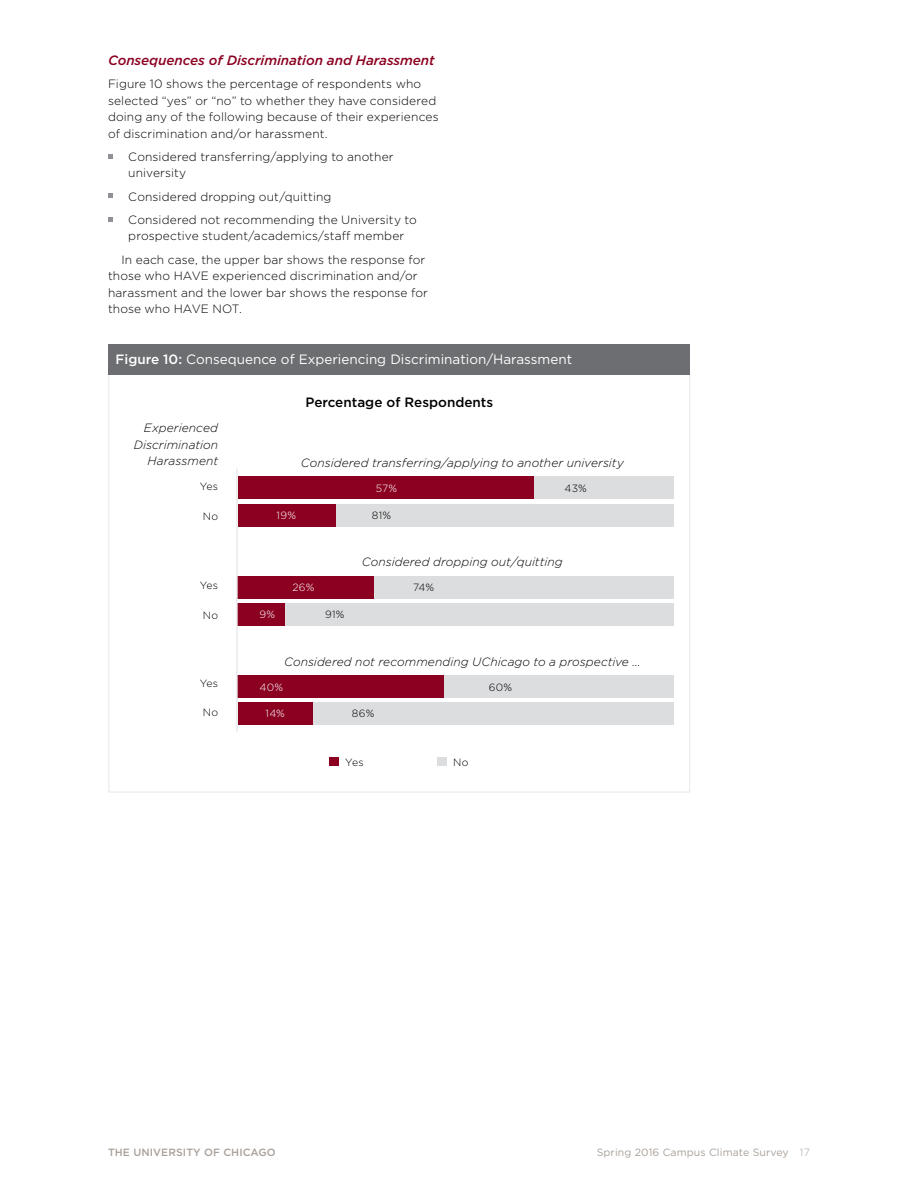
<style>
.page{position:relative;width:918px;height:1188px;background:#fff}
.page>*{position:absolute;margin:0;border:0;box-sizing:border-box;transform-origin:0 0}
.t1{font:13.5px "Gotham";color:#fff}
.t2{font:italic 500 13.5px "Gotham";letter-spacing:-.005em;color:#8b0021}
.t3{font:500 13.5px "Gotham";color:#000}
.t4{font:300 12px/16.5px "Gotham";letter-spacing:.01em;color:#000}
.t5{font:italic 300 12px/16.5px "Gotham";letter-spacing:.005em;color:#000;text-align:right}
.t6{font:300 10.5px "Gotham";letter-spacing:.02em;color:#000}
.t7{font:10.5px "Gotham";letter-spacing:.01em;color:#a8a099}
.t8{font:500 10.5px "Gotham";letter-spacing:.01em;color:#a8a099}
.t9{font:300 10.5px "Gotham";letter-spacing:.02em;color:#fff}
.s1{font-weight:500}
.s2{font-weight:300}
</style>
<div class="page">
<svg style="left:108px;top:154px;width:4px;height:4px"></svg>
<svg style="left:108px;top:194px;width:4px;height:4px"></svg>
<svg style="left:108px;top:217px;width:4px;height:4px"></svg>
<div style="left:330px;top:758px;width:9px;height:8px;background:#8b0021"></div>
<div style="left:438px;top:758px;width:9px;height:8px;background:#dcddde"></div>
<div style="left:109px;top:344px;width:581px;height:30px;background:#6d6e71"></div>
<div style="left:534px;top:476px;width:140px;height:23px;background:#dcddde"></div>
<div style="left:238px;top:476px;width:296px;height:23px;background:#8b0021"></div>
<div style="left:335px;top:504px;width:339px;height:23px;background:#dcddde"></div>
<div style="left:238px;top:504px;width:97px;height:23px;background:#8b0021"></div>
<div style="left:374px;top:576px;width:300px;height:22px;background:#dcddde"></div>
<div style="left:238px;top:576px;width:136px;height:22px;background:#8b0021"></div>
<div style="left:285px;top:603px;width:389px;height:22px;background:#dcddde"></div>
<div style="left:238px;top:603px;width:47px;height:22px;background:#8b0021"></div>
<div style="left:444px;top:675px;width:230px;height:23px;background:#dcddde"></div>
<div style="left:238px;top:675px;width:206px;height:23px;background:#8b0021"></div>
<div style="left:313px;top:702px;width:361px;height:23px;background:#dcddde"></div>
<div style="left:238px;top:702px;width:75px;height:23px;background:#8b0021"></div>
<hr style="left:236px;top:469px;width:2px;height:263px;background:#e9e9ea">
<p class="t2" style="left:108px;top:51px;width:328px">Consequences of Discrimination and Harassment</p>
<p class="t4" style="left:108px;top:75px;width:332px">Figure 10 shows the percentage of respondents who selected “yes” or “no” to whether they have considered doing any of the following because of their experiences of discrimination and/or harassment.</p>
<p class="t4" style="left:128px;top:148px;width:267px">Considered transferring/applying to another university</p>
<p class="t4" style="left:128px;top:184px;width:290px;line-height:23.2px">Considered dropping out/quitting<br>Considered not recommending the University to</p>
<p class="t4" style="left:122px;top:224px;width:305px;line-height:23.2px;text-indent:7px">prospective student/academics/staff member<br>In each case, the upper bar shows the response for</p>
<p class="t4" style="left:108px;top:267px;width:322px">those who HAVE experienced discrimination and/or harassment and the lower bar shows the response for those who HAVE NOT.</p>
<p class="t1" style="left:116px;top:351px;width:458px"><span class="s1">Figure 10:</span> Consequence of Experiencing Discrimination/Harassment</p>
<p class="t3" style="left:305px;top:394px;width:189px">Percentage of Respondents</p>
<p class="t5" style="left:134px;top:419px;width:86px">Experienced<br>Discrimination<br>Harassment</p>
<p class="t5" style="left:301px;top:454px;width:324px">Considered transferring/applying to another university</p>
<p class="t6" style="left:200px;top:480px;width:20px">Yes</p>
<p class="t6" style="left:203px;top:509px;width:17px">No</p>
<p class="t9" style="left:376px;top:482px;width:23px">57%</p>
<p class="t6" style="left:565px;top:482px;width:24px">43%</p>
<p class="t9" style="left:277px;top:509px;width:21px">19%</p>
<p class="t6" style="left:372px;top:509px;width:21px">81%</p>
<p class="t5" style="left:362px;top:553px;width:203px">Considered dropping out/quitting</p>
<p class="t6" style="left:200px;top:579px;width:20px">Yes</p>
<p class="t6" style="left:203px;top:609px;width:17px">No</p>
<p class="t9" style="left:293px;top:581px;width:23px">26%</p>
<p class="t6" style="left:413px;top:581px;width:23px">74%</p>
<p class="t9" style="left:260px;top:608px;width:17px">9%</p>
<p class="t6" style="left:325px;top:608px;width:21px">91%</p>
<p class="t5" style="left:284px;top:653px;width:358px">Considered not recommending UChicago to a prospective …</p>
<p class="t6" style="left:200px;top:676px;width:20px">Yes</p>
<p class="t6" style="left:203px;top:706px;width:17px">No</p>
<p class="t9" style="left:259px;top:680px;width:25px">40%</p>
<p class="t6" style="left:489px;top:680px;width:25px">60%</p>
<p class="t9" style="left:266px;top:707px;width:21px">14%</p>
<p class="t6" style="left:352px;top:707px;width:24px">86%</p>
<p class="t6" style="left:345px;top:756px;width:20px">Yes</p>
<p class="t6" style="left:453px;top:756px;width:17px">No</p>
<p class="t8" style="left:108px;top:1145px;width:169px">THE UNIVERSITY OF CHICAGO</p>
<p class="t7" style="left:597px;top:1145px;width:215px">Spring 2016 Campus Climate Survey <span class="s2">17</span></p>
</div>
